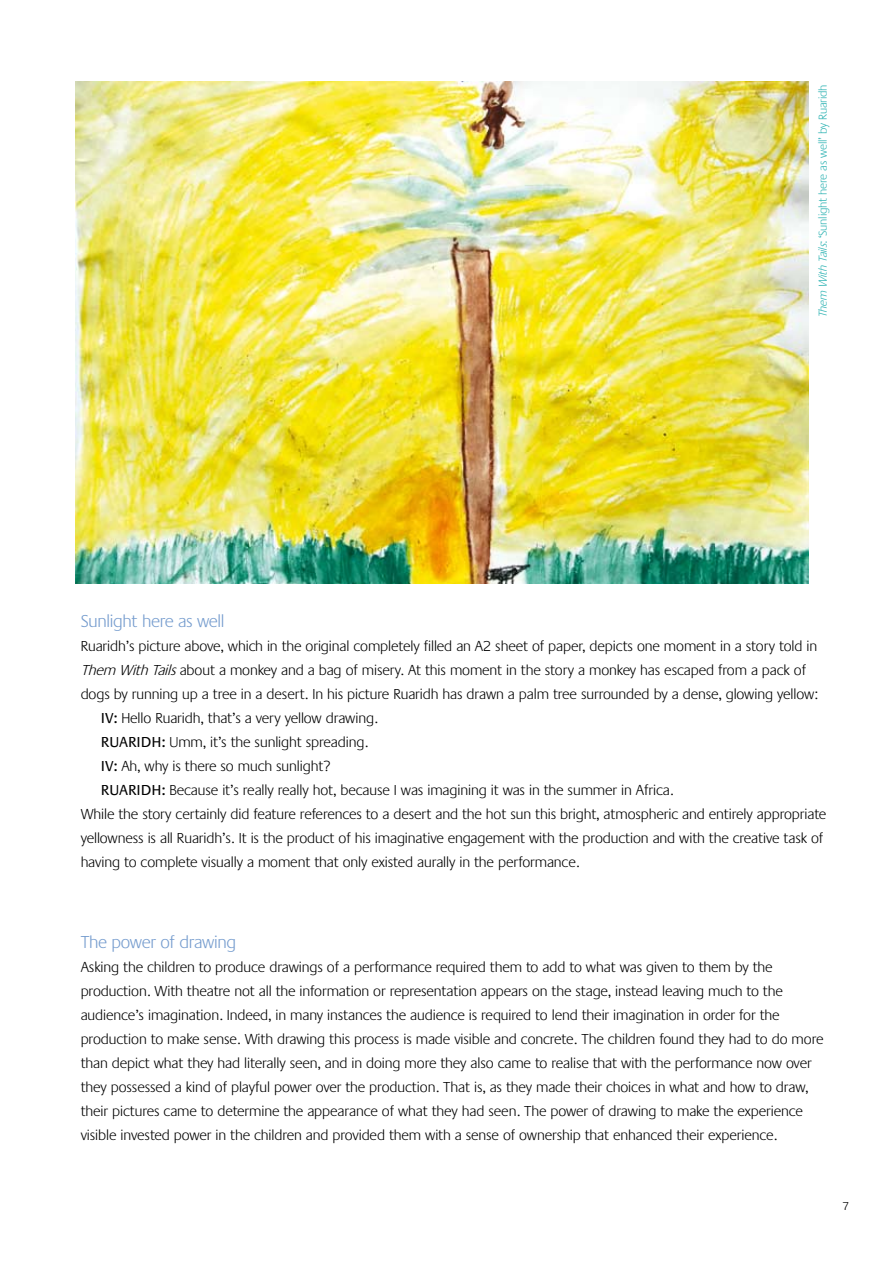
<style>
.page{position:relative;width:893px;height:1263px;background:#fff}
.page>*{position:absolute;margin:0;border:0;box-sizing:border-box;transform-origin:0 0}
.t1{font:300 18px "Praxis LT";letter-spacing:-.015em;color:#759cce}
.t2{font:300 15px/24px "Praxis LT";letter-spacing:-.005em;color:#000}
.t3{font:300 12px "Praxis LT";letter-spacing:-.015em;color:#31b4b4}
.t4{font:300 12px "Praxis LT";color:#000}
.s1{font-style:italic}
.s2{font-weight:400}
</style>
<div class="page">
<img style="left:76px;top:82px;width:732px;height:502px">
<p class="t3" style="left:817px;top:318px;width:235px;rotate:-90deg"><span class="s1">Them WithTails</span>: ‘Sunlight here as well’ by Ruaridh</p>
<p class="t1" style="left:81px;top:612px;width:145px">Sunlight here as well</p>
<p class="t2" style="left:81px;top:634px;width:738px">Ruaridh’s picture above, which in the original completely filled an A2 sheet of paper, depicts one moment in a story told in</p>
<p class="t2" style="left:81px;top:658px;width:727px"><span class="s1">Them WithTails</span>about a monkey and a bag of misery. At this moment in the story a monkey has escaped from a pack of</p>
<p class="t2" style="left:81px;top:682px;width:739px">dogs by running up a tree in a desert. In his picture Ruaridh has drawn a palm tree surrounded by a dense, glowing yellow:</p>
<p class="t2" style="left:101px;top:706px;width:279px"><span class="s2">IV:</span> Hello Ruaridh, that’s a very yellow drawing.</p>
<p class="t2" style="left:101px;top:730px;width:269px"><span class="s2">RUARIDH:</span> Umm, it’s the sunlight spreading.</p>
<p class="t2" style="left:101px;top:754px;width:231px"><span class="s2">IV:</span> Ah, why is there so much sunlight?</p>
<p class="t2" style="left:101px;top:778px;width:574px"><span class="s2">RUARIDH:</span> Because it’s really really hot, because I was imagining it was in the summer in Africa.</p>
<p class="t2" style="left:81px;top:802px;width:747px">While the story certainly did feature references to a desert and the hot sun this bright, atmospheric and entirely appropriate</p>
<p class="t2" style="left:81px;top:826px;width:744px">yellowness is all Ruaridh’s. It is the product of his imaginative engagement with the production and with the creative task of</p>
<p class="t2" style="left:81px;top:850px;width:500px">having to complete visually a moment that only existed aurally in the performance.</p>
<p class="t1" style="left:81px;top:932px;width:157px">The power of drawing</p>
<p class="t2" style="left:81px;top:955px;width:744px">Asking the children to produce drawings of a performance required them to add to what was given to them by the production. With theatre not all the information or representation appears on the stage, instead leaving much to the audience’s imagination. Indeed, in many instances the audience is required to lend their imagination in order for the production to make sense. With drawing this process is made visible and concrete. The children found they had to do more than depict what they had literally seen, and in doing more they also came to realise that with the performance now over they possessed a kind of playful power over the production. That is, as they made their choices in what and how to draw, their pictures came to determine the appearance of what they had seen. The power of drawing to make the experience visible invested power in the children and provided them with a sense of ownership that enhanced their experience.</p>
<p class="t4" style="left:842px;top:1200px;width:8px">7</p>
</div>
